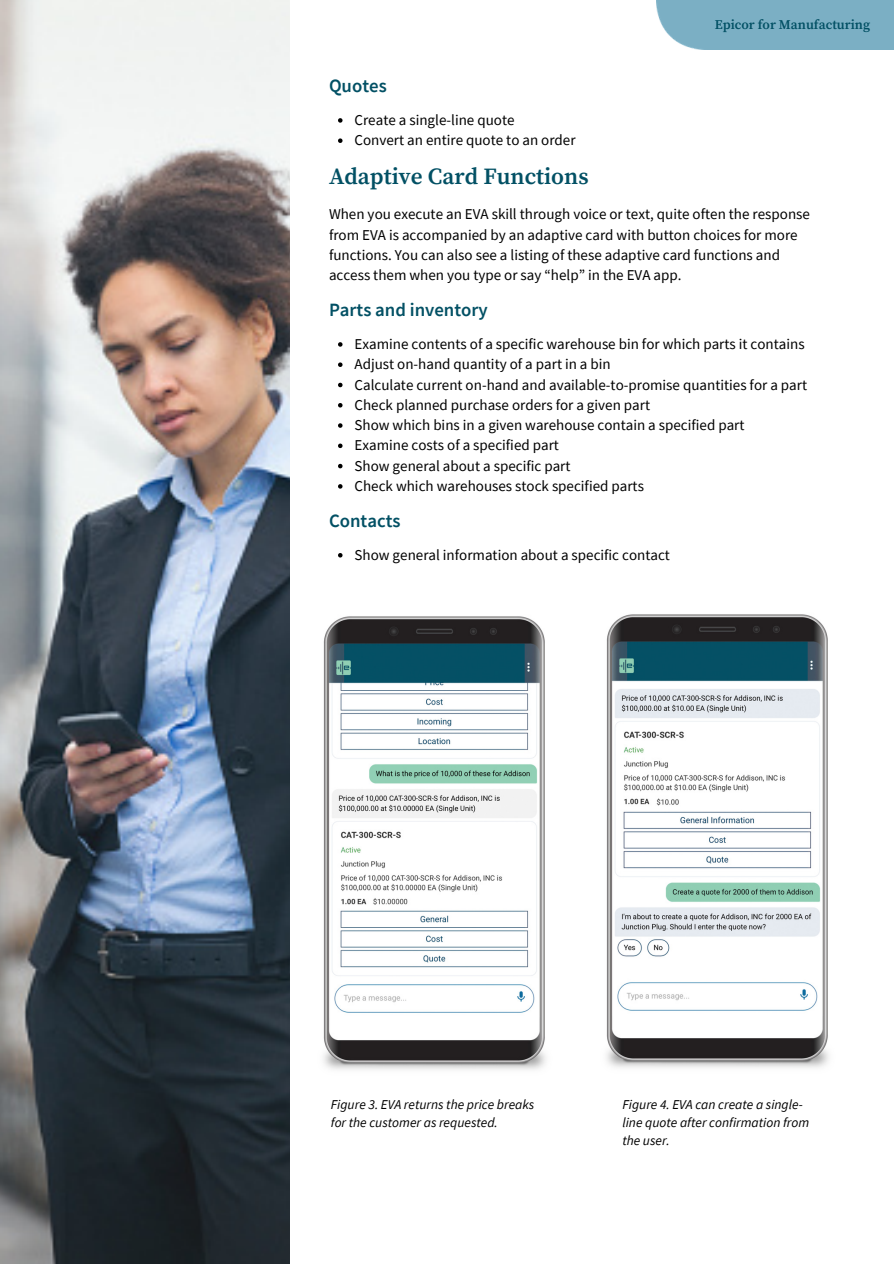
<style>
.page{position:relative;width:894px;height:1264px;background:#fff}
.page>*{position:absolute;margin:0;border:0;box-sizing:border-box;transform-origin:0 0}
.t1{font:600 23.1px "Source Serif Pro";color:#025064}
.t2{font:600 18.75px "Source Sans Pro";color:#025064}
.t3{font:15px/20.2px "Source Sans Pro";color:#000}
.t4{font:italic 13.5px/18px "Source Sans Pro";color:#000}
.t5{font:600 13.35px "Source Serif Pro";color:#025064}
</style>
<div class="page">
<img style="left:606px;top:614px;width:223px;height:454px">
<img style="left:323px;top:554px;width:223px;height:516px">
<img style="left:0;top:0;width:290px;height:1263px">
<div style="left:656px;top:0;width:237px;height:50px;background:#7bafc4"></div>
<svg style="left:338px;top:118px;width:4px;height:5px"></svg>
<svg style="left:338px;top:138px;width:4px;height:5px"></svg>
<svg style="left:338px;top:342px;width:4px;height:5px"></svg>
<svg style="left:338px;top:362px;width:4px;height:5px"></svg>
<svg style="left:338px;top:383px;width:4px;height:4px"></svg>
<svg style="left:338px;top:403px;width:4px;height:4px"></svg>
<svg style="left:338px;top:423px;width:4px;height:5px"></svg>
<svg style="left:338px;top:443px;width:4px;height:5px"></svg>
<svg style="left:338px;top:464px;width:4px;height:4px"></svg>
<svg style="left:338px;top:484px;width:4px;height:4px"></svg>
<svg style="left:338px;top:553px;width:4px;height:4px"></svg>
<p class="t5" style="left:725px;top:15px;width:128px">Epicor for *industry*</p>
<p class="t5" style="left:714px;top:17px;width:157px">Epicor for Manufacturing</p>
<p class="t2" style="left:329px;top:74px;width:59px">Quotes</p>
<p class="t3" style="left:354px;top:109px;width:161px">Create a single-line quote</p>
<p class="t3" style="left:354px;top:130px;width:222px">Convert an entire quote to an order</p>
<p class="t1" style="left:329px;top:162px;width:261px">Adaptive Card Functions</p>
<p class="t3" style="left:329px;top:204px;width:482px">When you execute an EVA skill through voice or text, quite often the response from EVA is accompanied by an adaptive card with button choices for more functions. You can also see a listing of these adaptive card functions and access them when you type or say “help” in the EVA app.</p>
<p class="t2" style="left:329px;top:298px;width:160px">Parts and inventory</p>
<p class="t3" style="left:354px;top:333px;width:451px">Examine contents of a specific warehouse bin for which parts it contains</p>
<p class="t3" style="left:354px;top:354px;width:258px">Adjust on-hand quantity of a part in a bin</p>
<p class="t3" style="left:354px;top:374px;width:454px">Calculate current on-hand and available-to-promise quantities for a part</p>
<p class="t3" style="left:354px;top:394px;width:297px">Check planned purchase orders for a given part</p>
<p class="t3" style="left:354px;top:414px;width:391px">Show which bins in a given warehouse contain a specified part</p>
<p class="t3" style="left:354px;top:435px;width:206px">Examine costs of a specified part</p>
<p class="t3" style="left:354px;top:455px;width:217px">Show general about a specific part</p>
<p class="t3" style="left:354px;top:475px;width:291px">Check which warehouses stock specified parts</p>
<p class="t2" style="left:329px;top:508px;width:73px">Contacts</p>
<p class="t3" style="left:354px;top:544px;width:317px">Show general information about a specific contact</p>
<p class="t4" style="left:331px;top:1094px;width:205px">Figure 3. EVA returns the price breaks for the customer as requested.</p>
<p class="t4" style="left:622px;top:1094px;width:182px">Figure 4. EVA can create a single-</p>
<p class="t4" style="left:622px;top:1112px;width:188px">line quote after confirmation from the user.</p>
</div>
